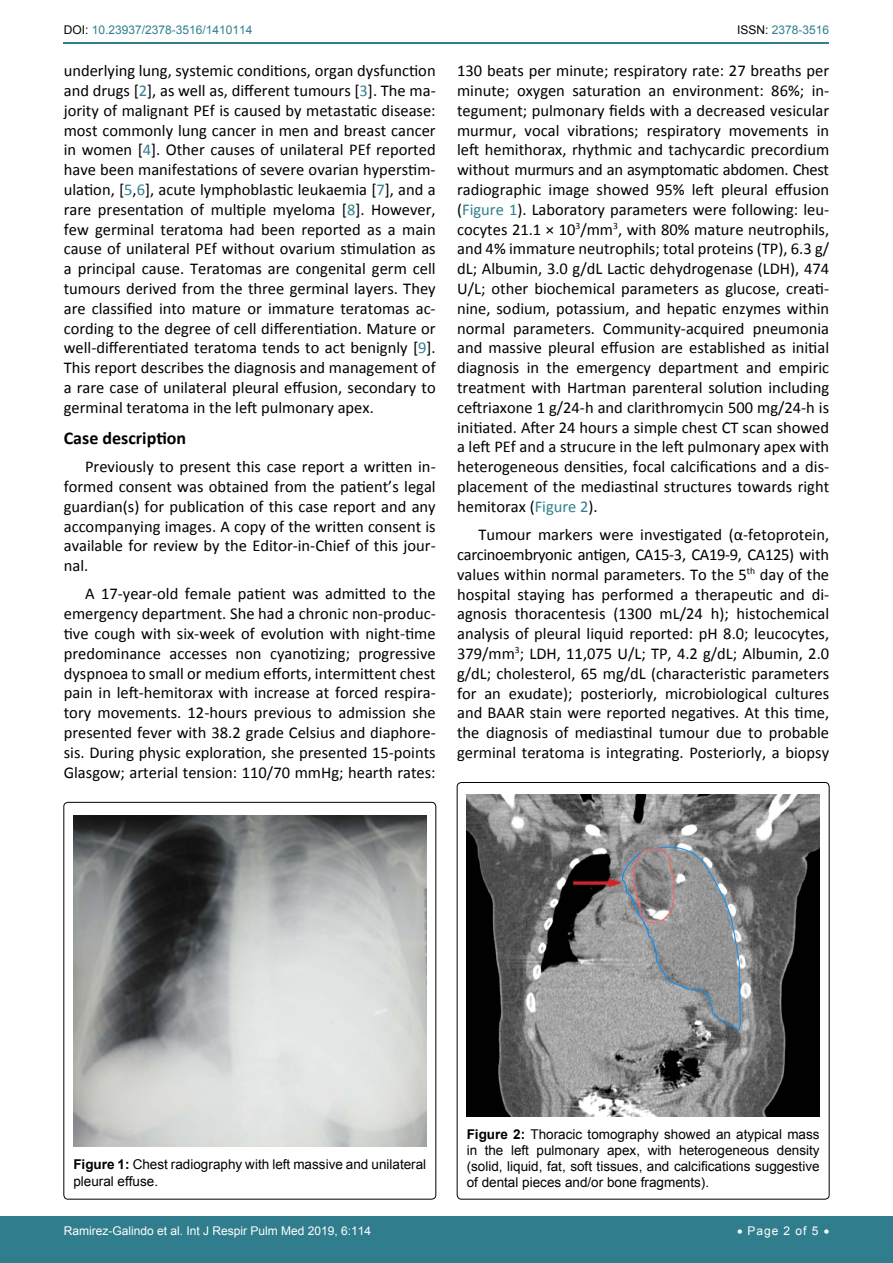
<style>
.page{position:relative;width:893px;height:1263px;background:#fff}
.page>*{position:absolute;margin:0;border:0;box-sizing:border-box;transform-origin:0 0}
.t1{font:700 18px "Calibri";color:#000}
.t2{font:16.5px/19.8px "Calibri";color:#000;text-align:justify}
.t3{font:13.5px/16.2px "Arial";color:#000}
.t4{font:12px "Arial";color:#fff}
.t5{font:12px "Arial";color:#30808d}
.s1{color:#000}
.s2{color:#30808d}
.s3{font-weight:700}
</style>
<div class="page">
<hr style="left:64px;top:42px;width:765px;height:1px;background:#30808d">
<div style="left:0;top:1217px;width:893px;height:46px;background:#307d8d"></div>
<div style="left:64px;top:802px;width:372px;height:397px;border:1px solid #000;border-radius:4px"></div>
<img style="left:73px;top:816px;width:353px;height:331px">
<div style="left:457px;top:782px;width:372px;height:417px;border:1px solid #000;border-radius:4px"></div>
<img style="left:467px;top:794px;width:353px;height:322px">
<p class="t5" style="left:64px;top:22px;width:190px"><span class="s1">DOI:</span> 10.23937/2378-3516/1410114</p>
<p class="t5" style="left:737px;top:22px;width:94px"><span class="s1">ISSN:</span> 2378-3516</p>
<p class="t2" style="left:64px;top:61px;width:373px">underlying lung, systemic conditions, organ dysfunction and drugs [<span class="s2">2</span>], as well as, different tumours [<span class="s2">3</span>]. The ma&shy;jority of malignant PEf is caused by metastatic disease: most commonly lung cancer in men and breast cancer in women [<span class="s2">4</span>]. Other causes of unilateral PEf reported have been manifestations of severe ovarian hyperstim&shy;ulation, [<span class="s2">5</span>,<span class="s2">6</span>], acute lymphoblastic leukaemia [<span class="s2">7</span>], and a rare presentation of multiple myeloma [<span class="s2">8</span>]. However, few germinal teratoma had been reported as a main cause of unilateral PEf without ovarium stimulation as a principal cause. Teratomas are congenital germ cell tumours derived from the three germinal layers. They are classified into mature or immature teratomas ac&shy;cording to the degree of cell differentiation. Mature or well-differentiated teratoma tends to act benignly [<span class="s2">9</span>].<br>This report describes the diagnosis and management of a rare case of unilateral pleural effusion, secondary to germinal teratoma in the left pulmonary apex.</p>
<p class="t1" style="left:64px;top:426px;width:124px">Case description</p>
<p class="t2" style="left:64px;top:457px;width:373px;text-indent:21px">Previously to present this case report a written in&shy;formed consent was obtained from the patient’s legal guardian(s) for publication of this case report and any accompanying images. A copy of the written consent is available for review by the Editor-in-Chief of this jour&shy;nal.</p>
<p class="t2" style="left:64px;top:584px;width:373px;text-indent:21px">A 17-year-old female patient was admitted to the emergency department. She had a chronic non-produc&shy;tive cough with six-week of evolution with night-time predominance accesses non cyanotizing; progressive dyspnoea to small or medium efforts, intermittent chest pain in left-hemitorax with increase at forced respira&shy;tory movements. 12-hours previous to admission she presented fever with 38.2 grade Celsius and diaphore&shy;sis. During physic exploration, she presented 15-points Glasgow; arterial tension: 110/70 mmHg; hearth rates:</p>
<p class="t2" style="left:457px;top:61px;width:374px">130 beats per minute; respiratory rate: 27 breaths per minute; oxygen saturation an environment: 86%; in&shy;tegument; pulmonary fields with a decreased vesicular murmur, vocal vibrations; respiratory movements in left hemithorax, rhythmic and tachycardic precordium without murmurs and an asymptomatic abdomen. Chest radiographic image showed 95% left pleural effusion (<span class="s2">Figure 1</span>). Laboratory parameters were following: leu&shy;cocytes 21.1 × 10<sup>3</sup>/mm<sup>3</sup>, with 80% mature neutrophils, and 4% immature neutrophils; total proteins (TP), 6.3 g/ dL; Albumin, 3.0 g/dL Lactic dehydrogenase (LDH), 474<br>U/L; other biochemical parameters as glucose, creati&shy;nine, sodium, potassium, and hepatic enzymes within normal parameters. Community-acquired pneumonia and massive pleural effusion are established as initial diagnosis in the emergency department and empiric treatment with Hartman parenteral solution including ceftriaxone 1 g/24-h and clarithromycin 500 mg/24-h is initiated. After 24 hours a simple chest CT scan showed a left PEf and a strucure in the left pulmonary apex with heterogeneous densities, focal calcifications and a dis&shy;placement of the mediastinal structures towards right hemitorax (<span class="s2">Figure 2</span>).</p>
<p class="t2" style="left:457px;top:525px;width:374px;text-indent:21px">Tumour markers were investigated (α-fetoprotein, carcinoembryonic antigen, CA15-3, CA19-9, CA125) with values within normal parameters. To the 5<sup>th</sup> day of the hospital staying has performed a therapeutic and di&shy;agnosis thoracentesis (1300 mL/24 h); histochemical analysis of pleural liquid reported: pH 8.0; leucocytes, 379/mm<sup>3</sup>; LDH, 11,075 U/L; TP, 4.2 g/dL; Albumin, 2.0 g/dL; cholesterol, 65 mg/dL (characteristic parameters for an exudate); posteriorly, microbiological cultures and BAAR stain were reported negatives. At this time, the diagnosis of mediastinal tumour due to probable germinal teratoma is integrating. Posteriorly, a biopsy</p>
<p class="t3" style="left:73px;top:1157px;width:354px"><span class="s3">Figure 1:</span> Chest radiography with left massive and unilateral pleural effuse.</p>
<p class="t3" style="left:467px;top:1126px;width:354px;text-align:justify"><span class="s3">Figure 2:</span> Thoracic tomography showed an atypical mass in the left pulmonary apex, with heterogeneous density (solid, liquid, fat, soft tissues, and calcifications suggestive of dental pieces and/or bone fragments).</p>
<p class="t4" style="left:64px;top:1223px;width:309px">Ramirez-Galindo et al. Int J Respir Pulm Med 2019, 6:114</p>
<p class="t4" style="left:737px;top:1223px;width:94px">• Page 2 of 5 •</p>
</div>
